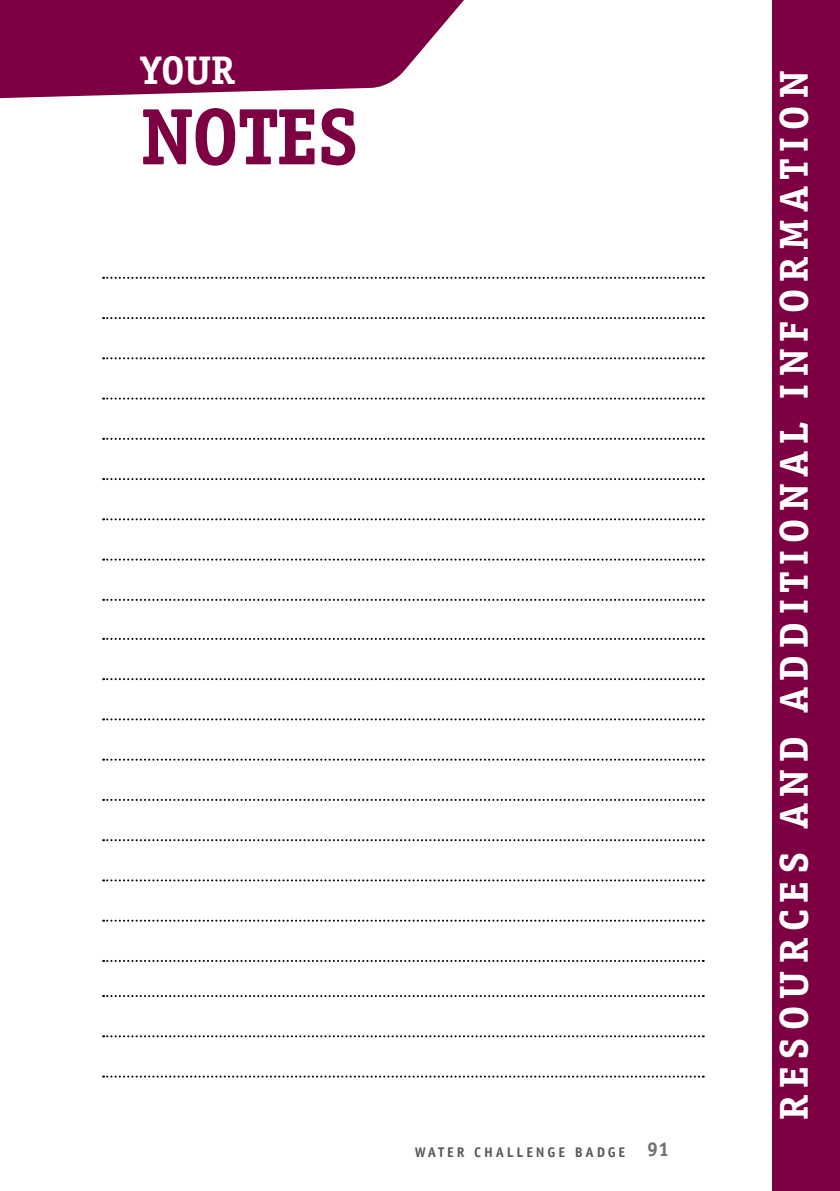
<style>
.page{position:relative;width:840px;height:1191px;background:#fff}
.page>*{position:absolute;margin:0;border:0;box-sizing:border-box;transform-origin:0 0}
.t1{font:700 80px "Officina Ser ITC Std";color:#7c0042}
.t2{font:700 40.4px "Officina Ser ITC Std";letter-spacing:.18em;color:#fff;scale:1.04 1}
.t3{font:700 40px "Officina Ser ITC Std";color:#fff}
.t4{font:700 14px "Officina Sans";letter-spacing:.2em;color:#58585a}
.s1{font-size:20px;color:#707172}
</style>
<div class="page">
<div style="left:771px;top:0;width:68px;height:1191px;background:#7c0042"></div>
<svg style="left:103px;top:277px;width:600px;height:2px"></svg>
<svg style="left:103px;top:317px;width:600px;height:2px"></svg>
<svg style="left:103px;top:357px;width:600px;height:2px"></svg>
<svg style="left:103px;top:397px;width:600px;height:2px"></svg>
<svg style="left:103px;top:438px;width:600px;height:2px"></svg>
<svg style="left:103px;top:478px;width:600px;height:2px"></svg>
<svg style="left:103px;top:518px;width:600px;height:2px"></svg>
<svg style="left:103px;top:558px;width:600px;height:2px"></svg>
<svg style="left:103px;top:599px;width:600px;height:2px"></svg>
<svg style="left:103px;top:638px;width:600px;height:2px"></svg>
<svg style="left:103px;top:678px;width:600px;height:2px"></svg>
<svg style="left:103px;top:718px;width:600px;height:2px"></svg>
<svg style="left:103px;top:758px;width:600px;height:2px"></svg>
<svg style="left:103px;top:799px;width:600px;height:2px"></svg>
<svg style="left:103px;top:839px;width:600px;height:2px"></svg>
<svg style="left:103px;top:879px;width:600px;height:2px"></svg>
<svg style="left:103px;top:919px;width:600px;height:2px"></svg>
<svg style="left:103px;top:960px;width:600px;height:2px"></svg>
<svg style="left:103px;top:995px;width:600px;height:2px"></svg>
<svg style="left:103px;top:1035px;width:600px;height:2px"></svg>
<svg style="left:103px;top:1075px;width:600px;height:2px"></svg>
<svg style="left:0;top:0;width:464px;height:99px;background:#8e245d"></svg>
<p class="t3" style="left:141px;top:46px;width:95px">YOUR</p>
<h1 class="t1" style="left:141px;top:88px;width:219px">NOTES</h1>
<p class="t4" style="left:414px;top:1143px;width:256px">WATER CHALLENGE BADGE <span class="s1">91</span></p>
<p class="t2" style="left:768px;top:1119px;width:1009px;rotate:-90deg">RESOURCES AND ADDITIONAL INFORMATION</p>
</div>
